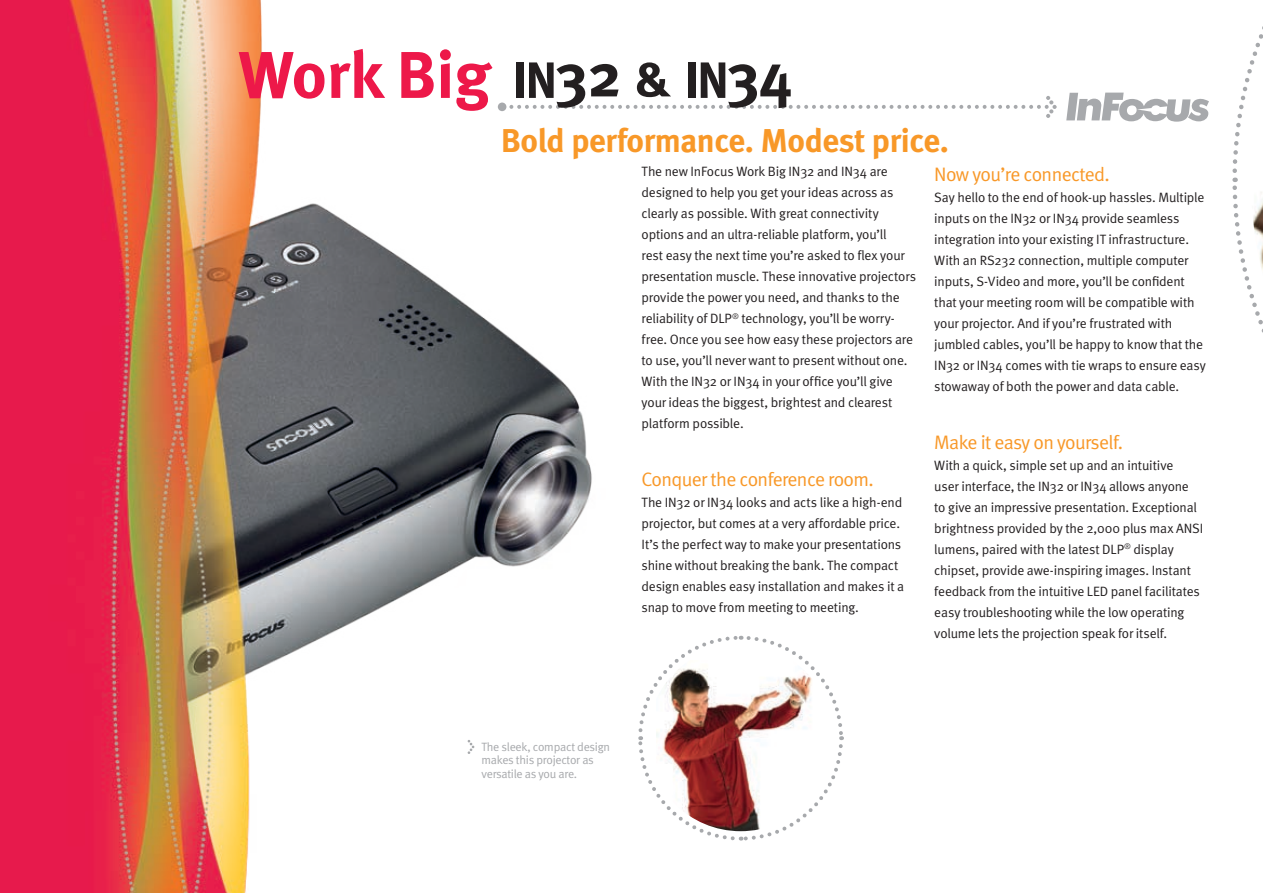
<style>
.page{position:relative;width:1263px;height:893px;background:#fff}
.page>*{position:absolute;margin:0;border:0;box-sizing:border-box;transform-origin:0 0}
.t1{font:700 66px "Meta";color:#ed1849}
.t2{font:700 33px "Meta";letter-spacing:-.01em;color:#f89828}
.t3{font:19.5px "Meta Normal";letter-spacing:-.03em;color:#f89828}
.t4{font:13.5px/21px "Meta Normal";letter-spacing:-.01em;color:#231f20}
.t5{font:12px/13.5px "Meta Normal";letter-spacing:-.02em;color:#a7a9ac}
.s1{font-family:"Meta Bold Caps";font-weight:400;font-size:51px;color:#231f20}
.s2{font-size:61.5px;color:#231f20}
</style>
<div class="page">
<svg style="left:1232px;top:60px;width:19px;height:238px"></svg>
<img style="left:1251px;top:26px;width:12px;height:307px">
<img style="left:0;top:0;width:592px;height:893px">
<svg style="left:468px;top:740px;width:6px;height:14px"></svg>
<svg style="left:638px;top:635px;width:206px;height:206px"></svg>
<div style="left:498px;top:103px;width:8px;height:8px;background:#a7a9ac;border-radius:50%"></div>
<svg style="left:504px;top:96px;width:553px;height:22px"></svg>
<svg style="left:1066px;top:93px;width:143px;height:29px"></svg>
<h1 class="t1" style="left:239px;top:36px;width:555px">Work Big <span class="s1">IN</span><span class="s2">32</span> <span class="s1">&amp; IN</span><span class="s2">34</span></h1>
<h2 class="t2" style="left:501px;top:121px;width:449px">Bold performance. Modest price.</h2>
<p class="t4" style="left:642px;top:161px;width:276px">The new InFocus Work Big IN32 and IN34 are designed to help you get your ideas across as clearly as possible. With great connectivity options and an ultra-reliable platform, you’ll<br>rest easy the next time you’re asked to flex your presentation muscle. These innovative projectors provide the power you need, and thanks to the reliability of DLP<sup>®</sup> technology, you’ll be worry&shy;free. Once you see how easy these projectors are to use, you’ll never want to present without one.<br>With the IN32 or IN34 in your office you’ll give your ideas the biggest, brightest and clearest platform possible.</p>
<h3 class="t3" style="left:642px;top:468px;width:234px">Conquer the conference room.</h3>
<p class="t4" style="left:642px;top:492px;width:264px">The IN32 or IN34 looks and acts like a high-end projector, but comes at a very affordable price.<br>It’s the perfect way to make your presentations shine without breaking the bank. The compact design enables easy installation and makes it a snap to move from meeting to meeting.</p>
<h3 class="t3" style="left:934px;top:163px;width:177px">Now you’re connected.</h3>
<p class="t4" style="left:934px;top:187px;width:273px">Say hello to the end of hook-up hassles. Multiple inputs on the IN32 or IN34 provide seamless integration into your existing IT infrastructure.<br>With an RS232 connection, multiple computer inputs, S-Video and more, you’ll be confident that your meeting room will be compatible with your projector. And if you’re frustrated with jumbled cables, you’ll be happy to know that the IN32 or IN34 comes with tie wraps to ensure easy stowaway of both the power and data cable.</p>
<h3 class="t3" style="left:934px;top:431px;width:190px">Make it easy on yourself.</h3>
<p class="t4" style="left:934px;top:455px;width:271px">With a quick, simple set up and an intuitive<br>user interface, the IN32 or IN34 allows anyone to give an impressive presentation. Exceptional brightness provided by the 2,000 plus max ANSI lumens, paired with the latest DLP<sup>®</sup> display chipset, provide awe-inspiring images. Instant feedback from the intuitive LED panel facilitates easy troubleshooting while the low operating volume lets the projection speak for itself.</p>
<p class="t5" style="left:481px;top:740px;width:130px">The sleek, compact design makes this projector as versatile as you are.</p>
</div>
